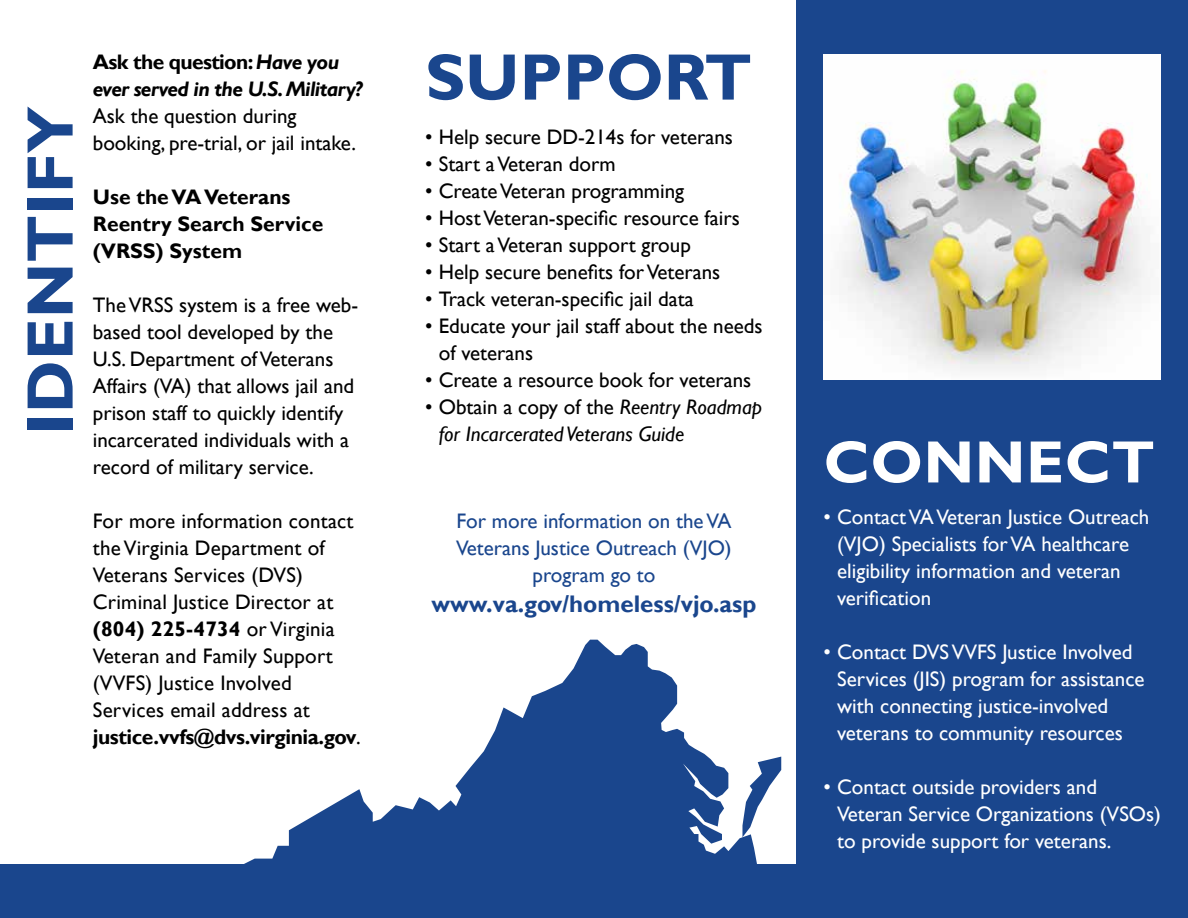
<style>
.page{position:relative;width:1188px;height:918px;background:#fff}
.page>*{position:absolute;margin:0;border:0;box-sizing:border-box;transform-origin:0 0}
.t1{font:700 66px "Gill Sans";color:#1a468d}
.t2{font:700 60px "Gill Sans";letter-spacing:.01em;color:#fff}
.t3{font:700 24px "Gill Sans";color:#1a468d}
.t4{font:21px/27px "Gill Sans";color:#000}
.t5{font:21px/27px "Gill Sans";color:#fff}
.t6{font:21px/27px "Gill Sans";color:#1a468d;text-align:center}
.t7{font:italic 21px/27px "Gill Sans";color:#000}
.t8{font:italic 700 21px/27px "Gill Sans";letter-spacing:-.03em;color:#000}
.t9{font:700 21px/27px "Gill Sans";color:#000}
.s1{font-style:normal}
.s2{font-weight:700}
</style>
<div class="page">
<div style="left:796px;top:0;width:392px;height:892px;background:#1a468d"></div>
<img style="left:824px;top:55px;width:337px;height:324px">
<svg style="left:244px;top:640px;width:513px;height:224px"></svg>
<svg style="left:742px;top:757px;width:39px;height:80px"></svg>
<div style="left:0;top:864px;width:1188px;height:54px;background:#1a468d"></div>
<h1 class="t1" style="left:11px;top:435px;width:330px;rotate:-90deg">Identify</h1>
<p class="t8" style="left:93px;top:49px;width:271px"><span class="s1">Ask the question:</span> Have you ever served in the U.S. Military?</p>
<p class="t4" style="left:93px;top:102px;width:265px">Ask the question during booking, pre-trial, or jail intake.</p>
<p class="t9" style="left:93px;top:184px;width:232px">Use the VA Veterans<br>Reentry Search Service (VRSS) System</p>
<p class="t4" style="left:93px;top:291px;width:267px">The VRSS system is a free web&shy;based tool developed by the<br>U.S. Department of Veterans<br>Affairs (VA) that allows jail and prison staff to quickly identify incarcerated individuals with a record of military service.</p>
<p class="t4" style="left:93px;top:507px;width:269px">For more information contact the Virginia Department of<br>Veterans Services (DVS)<br>Criminal Justice Director at <span class="s2">(804) 225-4734</span> or Virginia<br>Veteran and Family Support (VVFS) Justice Involved<br>Services email address at <span class="s2">justice.vvfs@dvs.virginia.gov</span>.</p>
<h1 class="t1" style="left:425px;top:38px;width:141px">Suppo</h1>
<h1 class="t1" style="left:664px;top:38px;width:69px">rt</h1>
<p class="t4" style="left:425px;top:124px;width:309px">• Help secure DD-214s for veterans</p>
<p class="t4" style="left:425px;top:151px;width:192px">• Start a Veteran dorm</p>
<p class="t4" style="left:425px;top:178px;width:260px">• Create Veteran programming</p>
<p class="t4" style="left:425px;top:205px;width:316px">• Host Veteran-specific resource fairs</p>
<p class="t4" style="left:425px;top:232px;width:267px">• Start a Veteran support group</p>
<p class="t4" style="left:425px;top:259px;width:297px">• Help secure benefits for Veterans</p>
<p class="t4" style="left:425px;top:286px;width:270px">• Track veteran-specific jail data</p>
<p class="t4" style="left:439px;top:313px;width:325px;text-indent:-14px">• Educate your jail staff about the needs of veterans</p>
<p class="t4" style="left:425px;top:367px;width:328px">• Create a resource book for veterans</p>
<p class="t7" style="left:439px;top:394px;width:325px;text-indent:-14px"><span class="s1">• Obtain a copy of the</span> Reentry Roadmap for Incarcerated Veterans Guide</p>
<p class="t6" style="left:456px;top:507px;width:277px">For more information on the VA<br>Veterans Justice Outreach (VJO) program go to</p>
<p class="t3" style="left:431px;top:589px;width:327px">www.va.gov/homeless/vjo.asp</p>
<h2 class="t2" style="left:824px;top:426px;width:285px">Connect</h2>
<p class="t5" style="left:837px;top:504px;width:314px;text-indent:-14px">• Contact VA Veteran Justice Outreach (VJO) Specialists for VA healthcare eligibility information and veteran verification</p>
<p class="t5" style="left:837px;top:639px;width:309px;text-indent:-14px">• Contact DVS VVFS Justice Involved Services (JIS) program for assistance with connecting justice-involved veterans to community resources</p>
<p class="t5" style="left:837px;top:774px;width:325px;text-indent:-14px">• Contact outside providers and<br>Veteran Service Organizations (VSOs) to provide support for veterans.</p>
</div>
